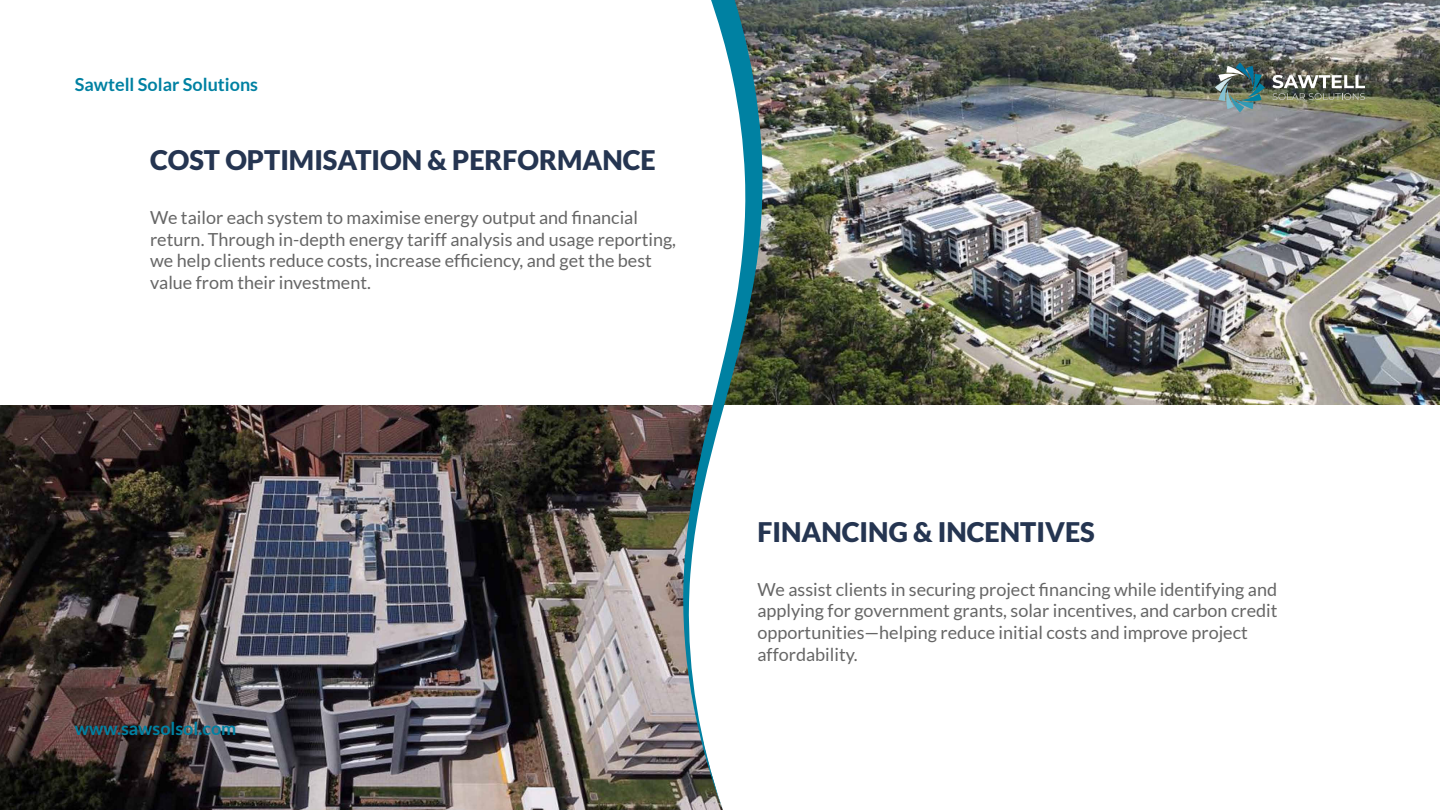
<style>
.page{position:relative;width:1440px;height:810px;background:#fff}
.page>*{position:absolute;margin:0;border:0;box-sizing:border-box;transform-origin:0 0}
.t1{font:900 27px "Lato";color:#253551}
.t2{font:18px/21.6px "Lato";color:#666}
.t3{font:700 18px "Lato";color:#0081a2}
</style>
<div class="page">
<img style="left:767px;top:0;width:673px;height:405px">
<img style="left:0;top:405px;width:678px;height:405px">
<svg style="left:678px;top:0;width:89px;height:810px"></svg>
<svg style="left:1272px;top:75px;width:93px;height:25px"></svg>
<img style="left:1215px;top:62px;width:50px;height:50px">
<p class="t3" style="left:75px;top:74px;width:185px">Sawtell Solar Solutions</p>
<h1 class="t1" style="left:150px;top:145px;width:507px">COST OPTIMISATION &amp; PERFORMANCE</h1>
<p class="t2" style="left:150px;top:207px;width:528px">We tailor each system to maximise energy output and financial return. Through in-depth energy tariff analysis and usage reporting, we help clients reduce costs, increase efficiency, and get the best value from their investment.</p>
<p class="t3" style="left:75px;top:718px;width:163px">www.sawsolsol.com</p>
<h1 class="t1" style="left:758px;top:516px;width:339px">FINANCING &amp; INCENTIVES</h1>
<p class="t2" style="left:758px;top:578px;width:522px">We assist clients in securing project financing while identifying and applying for government grants, solar incentives, and carbon credit opportunities—helping reduce initial costs and improve project affordability.</p>
</div>
